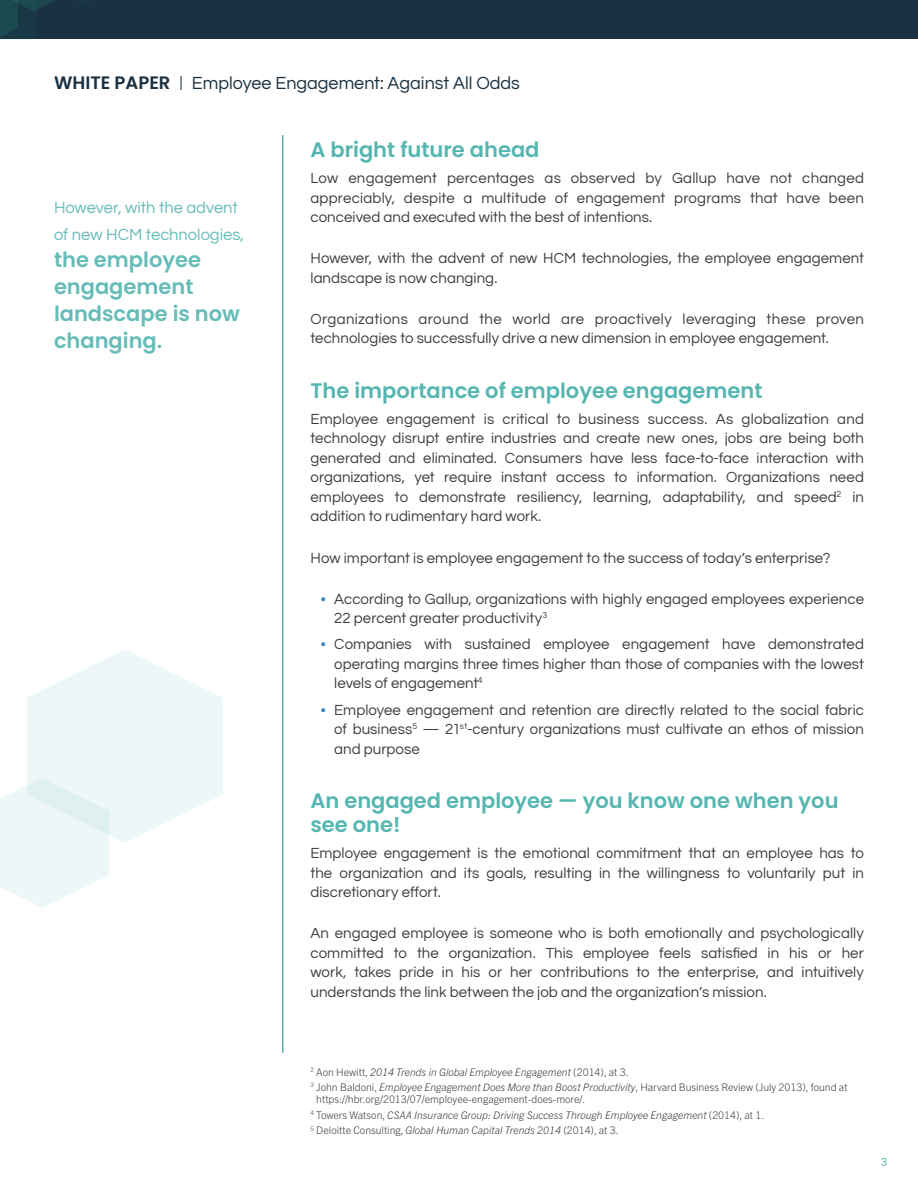
<style>
.page{position:relative;width:918px;height:1188px;background:#fff}
.page>*{position:absolute;margin:0;border:0;box-sizing:border-box;transform-origin:0 0}
.Header_2016{font:600 21px/24px "Poppins";color:#55b6b1}
.Sidebar__fact_2016{font:600 21px/27px "Poppins";color:#66bcb8}
.t1{font:18px "Questrial";color:#1a3142}
.Sidebar__fact_2016-2{font:16.5px/27px "Questrial";color:#66bcb8}
.Body_2016{font:15px/19.5px "Questrial";letter-spacing:.005em;color:#3e3e3f;text-align:justify}
.t2{font:12px "Questrial";color:#55b6b1}
.Footnote_2016{font:300 10.5px/12.6px "Trade Gothic Next LT Pro";color:#3e3e3f}
.Footnote_2016-2{font:italic 300 10.5px "Trade Gothic Next LT Pro";color:#3e3e3f}
.s1{font-family:"Poppins";font-weight:600}
.s2{font-family:"Trade Gothic Next LT Pro"}
.s3{color:#3a85ba}
.s4{font-style:normal}
.s5{font-style:italic}
</style>
<div class="page">
<hr style="left:282px;top:135px;width:2px;height:918px;background:#55b6b1">
<div style="left:0;top:0;width:918px;height:39px;background:#1a3142"></div>
<img style="left:0;top:0;width:55px;height:37px">
<svg style="left:0;top:650px;width:223px;height:258px"></svg>
<p class="t1" style="left:54px;top:70px;width:467px"><span class="s1">WHITE PAPER</span> <span class="s2">|</span> Employee Engagement: Against All Odds</p>
<p class="Sidebar__fact_2016-2" style="left:54px;top:195px;width:191px">However, with the advent of new HCM technologies,</p>
<p class="Sidebar__fact_2016" style="left:54px;top:247px;width:187px">the employee engagement landscape is now changing.</p>
<p class="Header_2016" style="left:310px;top:138px;width:231px">A bright future ahead</p>
<p class="Body_2016" style="left:310px;top:169px;width:555px">Low engagement percentages as observed by Gallup have not changed appreciably, despite a multitude of engagement programs that have been conceived and executed with the best of intentions.</p>
<p class="Body_2016" style="left:310px;top:249px;width:555px">However, with the advent of new HCM technologies, the employee engagement landscape is now changing.</p>
<p class="Body_2016" style="left:310px;top:310px;width:555px">Organizations around the world are proactively leveraging these proven technologies to successfully drive a new dimension in employee engagement.</p>
<p class="Header_2016" style="left:310px;top:378px;width:453px">The importance of employee engagement</p>
<p class="Body_2016" style="left:310px;top:410px;width:555px">Employee engagement is critical to business success. As globalization and technology disrupt entire industries and create new ones, jobs are being both generated and eliminated. Consumers have less face-to-face interaction with organizations, yet require instant access to information. Organizations need employees to demonstrate resiliency, learning, adaptability, and speed<sup>2</sup> in addition to rudimentary hard work.</p>
<p class="Body_2016" style="left:310px;top:548px;width:522px">How important is employee engagement to the success of today’s enterprise?</p>
<p class="Body_2016" style="left:334px;top:590px;width:531px;text-indent:-14px"><span class="s3">•</span> According to Gallup, organizations with highly engaged employees experience<br>22 percent greater productivity<sup>3</sup></p>
<p class="Body_2016" style="left:334px;top:635px;width:531px;text-indent:-14px"><span class="s3">•</span> Companies with sustained employee engagement have demonstrated operating margins three times higher than those of companies with the lowest levels of engagement<sup>4</sup></p>
<p class="Body_2016" style="left:334px;top:701px;width:531px;text-indent:-14px"><span class="s3">•</span> Employee engagement and retention are directly related to the social fabric of business<sup>5</sup> — 21<sup>st</sup>-century organizations must cultivate an ethos of mission and purpose</p>
<p class="Header_2016" style="left:310px;top:789px;width:530px">An engaged employee — you know one when you see one!</p>
<p class="Body_2016" style="left:310px;top:844px;width:555px">Employee engagement is the emotional commitment that an employee has to the organization and its goals, resulting in the willingness to voluntarily put in discretionary effort.</p>
<p class="Body_2016" style="left:310px;top:924px;width:555px">An engaged employee is someone who is both emotionally and psychologically committed to the organization. This employee feels satisfied in his or her work, takes pride in his or her contributions to the enterprise, and intuitively understands the link between the job and the organization’s mission.</p>
<p class="Footnote_2016-2" style="left:310px;top:1064px;width:320px"><sup>2</sup> <span class="s4">Aon Hewitt,</span> 2014 Trends in Global Employee Engagement <span class="s4">(2014), at 3.</span></p>
<p class="Footnote_2016" style="left:316px;top:1080px;width:533px;text-indent:-6px"><sup>3</sup> John Baldoni, <span class="s5">Employee Engagement Does More than Boost Productivity</span>, Harvard Business Review (July 2013), found at https://hbr.org/2013/07/employee-engagement-does-more/.</p>
<p class="Footnote_2016-2" style="left:310px;top:1108px;width:455px"><sup>4</sup> <span class="s4">Towers Watson,</span> CSAA Insurance Group: Driving Success Through Employee Engagement <span class="s4">(2014), at 1.</span></p>
<p class="Footnote_2016" style="left:310px;top:1123px;width:310px"><sup>5</sup> Deloitte Consulting, <span class="s5">Global Human Capital Trends 2014</span> (2014), at 3.</p>
<p class="t2" style="left:881px;top:1154px;width:8px">3</p>
</div>
